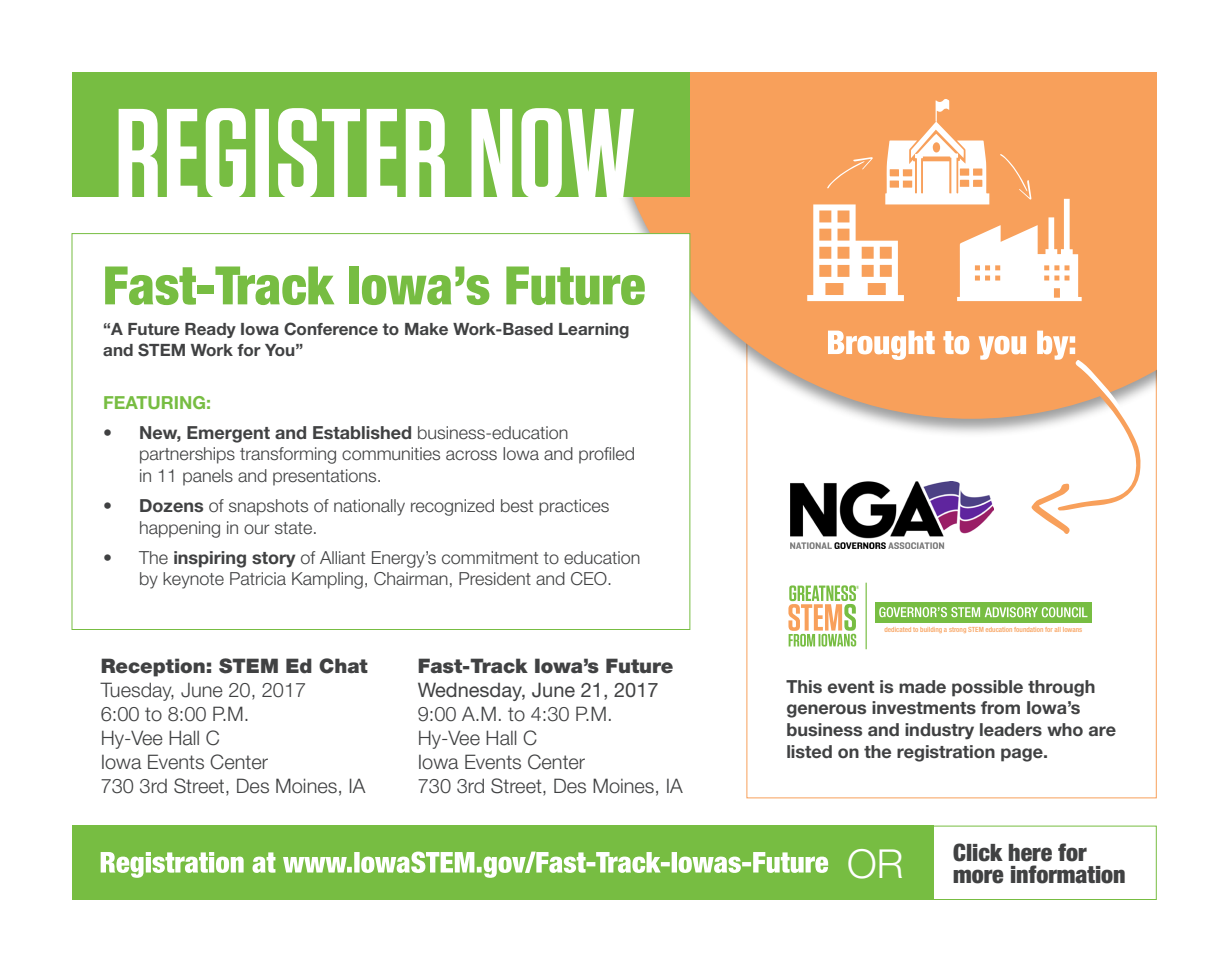
<style>
.page{position:relative;width:1224px;height:972px;background:#fff}
.page>*{position:absolute;margin:0;border:0;box-sizing:border-box;transform-origin:0 0}
.t1{font:900 condensed 53px "Helvetica Neue LT Std";color:#77bd42}
.t2{font:300 40px "Helvetica Neue LT Std";color:#fff}
.t3{font:900 condensed 24px "Helvetica Neue LT Std";color:#404142}
.t4{font:300 20px "Helvetica Neue LT Std";color:#404142}
.t5{font:900 20px "Helvetica Neue LT Std";color:#404142}
.t6{font:20px "Helvetica Neue LT Std";color:#404142}
.t7{font:300 18px/21.6px "Helvetica Neue LT Std";color:#404142}
.t8{font:700 18px/21.6px "Helvetica Neue LT Std";color:#404142}
.t9{font:700 18px "Helvetica Neue LT Std";color:#77bd42}
.t10{font:700 17px "Helvetica Neue LT Std";color:#404142}
.t11{font:500 condensed 7.2px "Helvetica Neue LT Std";color:#f8a05b}
.t12{font:600 4.8px "Tungsten";color:#77bd42}
.s1{font-weight:700}
</style>
<div class="page">
<div style="left:762px;top:826px;width:395px;height:74px;border:1px solid #77bd42"></div>
<svg style="left:623px;top:72px;width:534px;height:347px;background:#f7aa6f"></svg>
<div style="left:72px;top:72px;width:618px;height:125px;background:#77bd42"></div>
<div style="left:72px;top:233px;width:618px;height:397px;background:#fff;border:1px solid #77bd42"></div>
<div style="left:72px;top:826px;width:862px;height:74px;background:#77bd42"></div>
<div style="left:822px;top:634px;width:5px;height:13px;background:#badd9f;border-radius:2px"></div>
<svg style="left:788px;top:585px;width:68px;height:61px"></svg>
<hr style="left:866px;top:583px;width:1px;height:66px;background:#77bd42">
<div style="left:875px;top:602px;width:217px;height:20px;background:#77bd42"></div>
<svg style="left:879px;top:607px;width:208px;height:10px"></svg>
<svg style="left:807px;top:99px;width:275px;height:202px"></svg>
<svg style="left:828px;top:331px;width:313px;height:203px"></svg>
<svg style="left:101px;top:852px;width:727px;height:26px"></svg>
<img style="left:790px;top:482px;width:203px;height:66px">
<svg style="left:119px;top:108px;width:515px;height:91px"></svg>
<p class="t1" style="left:103px;top:253px;width:544px">Fast-Track Iowa’s Future</p>
<p class="t10" style="left:103px;top:319px;width:528px">“A Future Ready Iowa Conference to Make Work-Based Learning</p>
<p class="t10" style="left:103px;top:339px;width:201px">and STEM Work for You”</p>
<p class="t9" style="left:103px;top:391px;width:109px">FEATURING:</p>
<p class="t7" style="left:139px;top:421px;width:497px;text-indent:-36px"><span class="s1">• New, Emergent and Established</span> business-education partnerships transforming communities across Iowa and profiled in 11 panels and presentations.</p>
<p class="t7" style="left:139px;top:494px;width:472px;text-indent:-36px"><span class="s1">• Dozens</span> of snapshots of nationally recognized best practices happening in our state.</p>
<p class="t7" style="left:103px;top:546px;width:539px;text-align:center">• The <span class="s1">inspiring story</span> of Alliant Energy’s commitment to education by keynote Patricia Kampling, Chairman, President and CEO.</p>
<p class="t5" style="left:101px;top:654px;width:269px">Reception: STEM Ed Chat</p>
<p class="t4" style="left:101px;top:678px;width:207px">Tuesday, June 20, 2017</p>
<p class="t4" style="left:101px;top:702px;width:150px">6:00 to 8:00 P.M.</p>
<p class="t4" style="left:101px;top:726px;width:121px">Hy-Vee Hall C</p>
<p class="t4" style="left:101px;top:750px;width:169px">Iowa Events Center</p>
<p class="t4" style="left:101px;top:774px;width:266px">730 3rd Street, Des Moines, IA</p>
<p class="t5" style="left:418px;top:654px;width:257px">Fast-Track Iowa’s Future</p>
<p class="t6" style="left:418px;top:678px;width:242px">Wednesday, June 21, 2017</p>
<p class="t4" style="left:418px;top:702px;width:196px">9:00 A.M. to 4:30 P.M.</p>
<p class="t4" style="left:418px;top:726px;width:121px">Hy-Vee Hall C</p>
<p class="t4" style="left:418px;top:750px;width:169px">Iowa Events Center</p>
<p class="t4" style="left:418px;top:774px;width:266px">730 3rd Street, Des Moines, IA</p>
<p class="t12" style="left:857px;top:585px;width:4px">®</p>
<p class="t11" style="left:885px;top:625px;width:199px">dedicated to building a strong STEM education foundation for all Iowans</p>
<p class="t8" style="left:786px;top:675px;width:331px">This event is made possible through generous investments from Iowa’s business and industry leaders who are listed on the registration page.</p>
<p class="t2" style="left:847px;top:839px;width:58px">OR</p>
<p class="t3" style="left:953px;top:837px;width:135px">Click here for</p>
<p class="t3" style="left:953px;top:859px;width:174px">more information</p>
</div>
